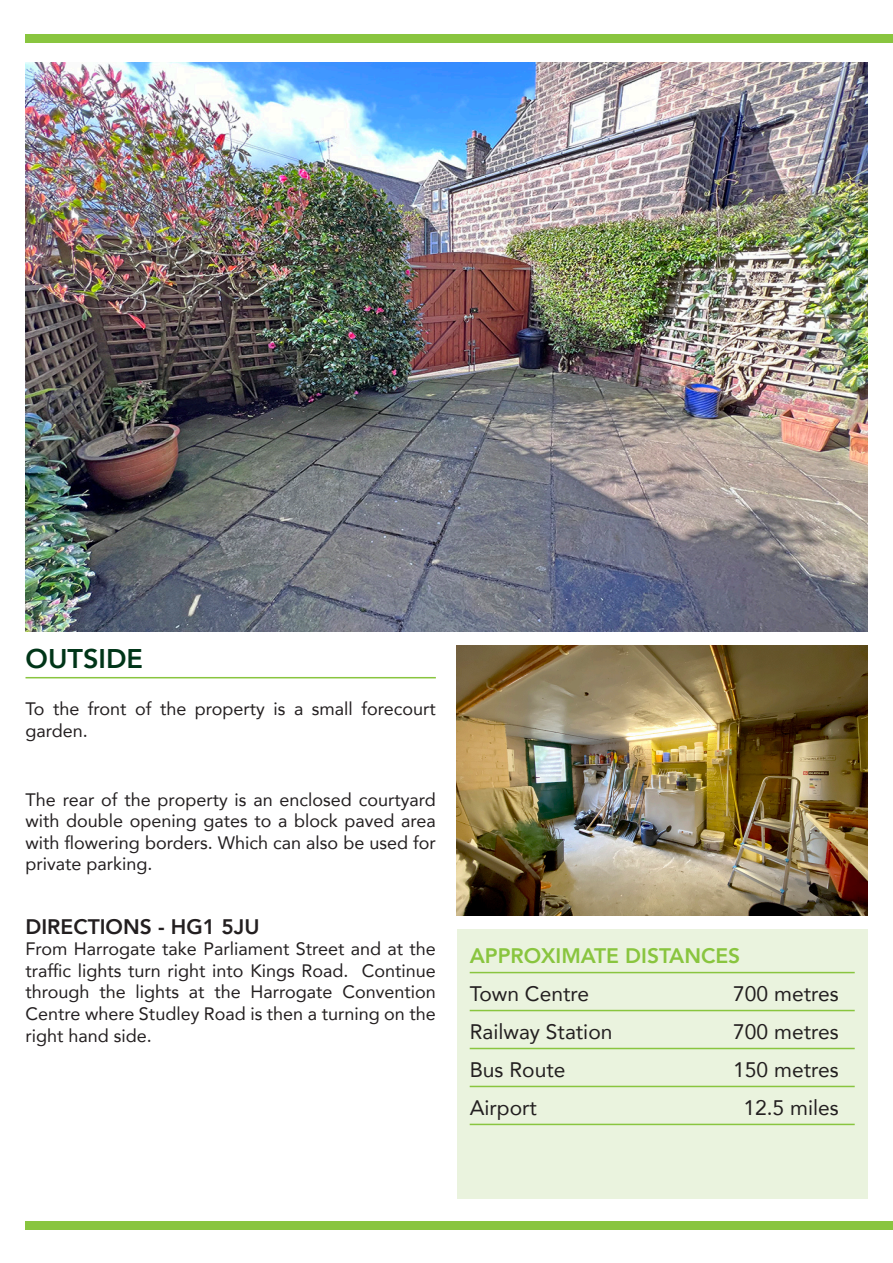
<style>
.page{position:relative;width:893px;height:1263px;background:#fff}
.page>*{position:absolute;margin:0;border:0;box-sizing:border-box;transform-origin:0 0}
.t1{font:800 27px "Avenir";color:#003518}
.t2{font:21px "Avenir";color:#231f20}
.t3{font:800 21px "Avenir";color:#89c53f}
.t4{font:800 21px "Avenir";color:#231f20}
.t5{font:18px/21.6px "Avenir";color:#231f20;text-align:justify}
</style>
<div class="page">
<div style="left:26px;top:1221px;width:867px;height:9px;background:#89c53f"></div>
<div style="left:26px;top:34px;width:867px;height:9px;background:#89c53f"></div>
<img style="left:457px;top:646px;width:410px;height:269px">
<img style="left:26px;top:63px;width:841px;height:568px">
<hr style="left:26px;top:677px;width:410px;height:1px;background:#89c53f">
<div style="left:457px;top:929px;width:410px;height:270px;background:#eaf3de"></div>
<hr style="left:470px;top:972px;width:385px;height:1px;background:#89c53f">
<hr style="left:470px;top:1010px;width:385px;height:1px;background:#89c53f">
<hr style="left:470px;top:1048px;width:385px;height:1px;background:#89c53f">
<hr style="left:470px;top:1086px;width:385px;height:1px;background:#89c53f">
<hr style="left:470px;top:1124px;width:385px;height:1px;background:#89c53f">
<p class="t1" style="left:26px;top:634px;width:119px">OUTSIDE</p>
<p class="t5" style="left:26px;top:698px;width:412px">To the front of the property is a small forecourt garden.</p>
<p class="t5" style="left:26px;top:788px;width:412px">The rear of the property is an enclosed courtyard with double opening gates to a block paved area with flowering borders. Which can also be used for private parking.</p>
<p class="t4" style="left:26px;top:907px;width:236px">DIRECTIONS - HG1 5JU</p>
<p class="t5" style="left:26px;top:937px;width:412px">From Harrogate take Parliament Street and at the traffic lights turn right into Kings Road. Continue through the lights at the Harrogate Convention Centre where Studley Road is then a turning on the right hand side.</p>
<p class="t3" style="left:470px;top:937px;width:272px">APPROXIMATE DISTANCES</p>
<p class="t2" style="left:470px;top:977px;width:121px">Town Centre</p>
<p class="t2" style="left:733px;top:977px;width:107px">700 metres</p>
<p class="t2" style="left:470px;top:1015px;width:144px">Railway Station</p>
<p class="t2" style="left:733px;top:1015px;width:107px">700 metres</p>
<p class="t2" style="left:470px;top:1053px;width:97px">Bus Route</p>
<p class="t2" style="left:733px;top:1053px;width:107px">150 metres</p>
<p class="t2" style="left:470px;top:1091px;width:69px">Airport</p>
<p class="t2" style="left:743px;top:1091px;width:97px">12.5 miles</p>
</div>
